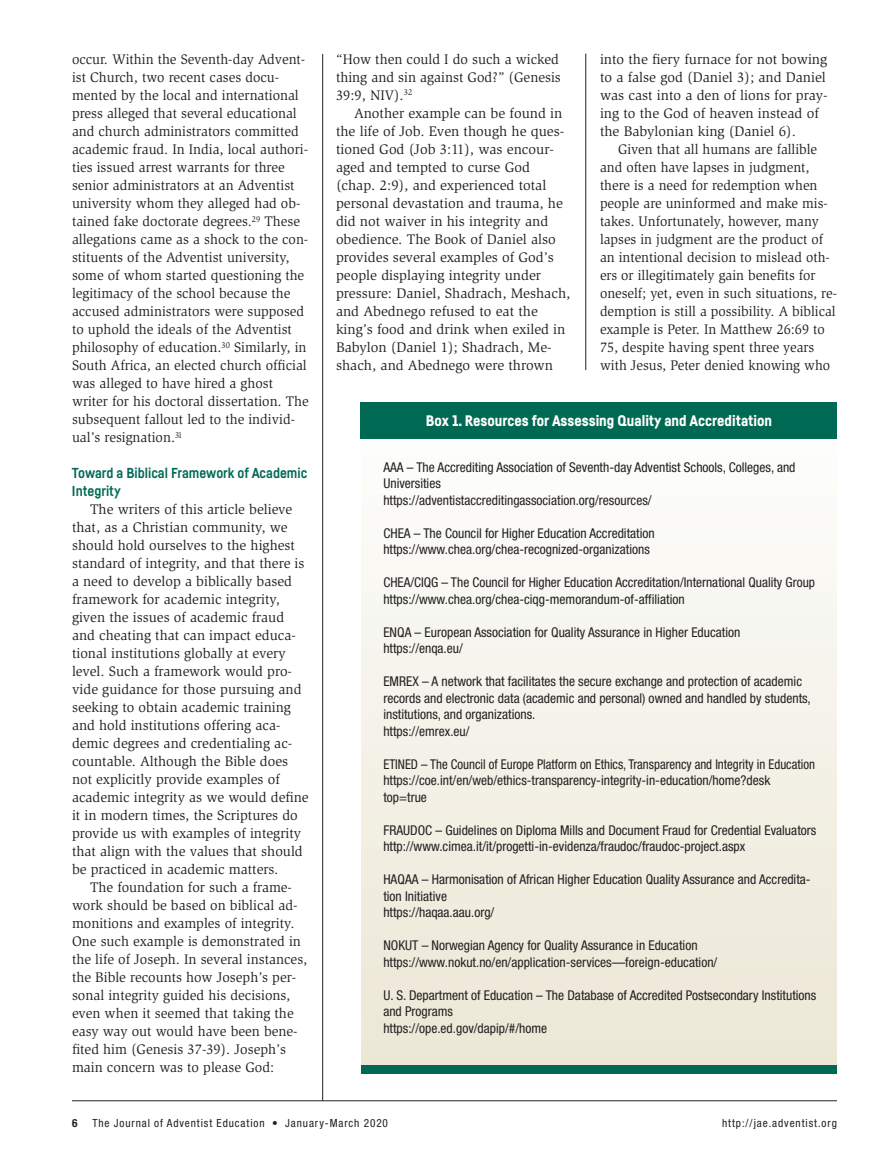
<style>
.page{position:relative;width:891px;height:1161px;background:#fff}
.page>*{position:absolute;margin:0;border:0;box-sizing:border-box;transform-origin:0 0}
.t1{font:900 15px "Fabrikat";color:#fff}
.t2{font:14.25px/18px "Slimbach Std";color:#231f20}
.t3{font:14.25px/18px "Slimbach Std";color:#231f20;scale:.96 1}
.t4{font:700 14.25px/18px "Fabrikat";color:#006954}
.t5{font:condensed 13.5px/16.5px "Helvetica Neue";color:#231f20}
.t6{font:condensed 13.5px/16.5px "Helvetica Neue";color:#231f20;scale:.95 1}
.t7{font:condensed 11.25px "Helvetica Neue";letter-spacing:.08em;color:#231f20}
.t8{font:700 condensed 11.25px "Helvetica Neue";color:#231f20}
</style>
<div class="page">
<hr style="left:322px;top:54px;width:1px;height:1047px;background:#231f20">
<hr style="left:586px;top:54px;width:1px;height:316px;background:#231f20">
<hr style="left:72px;top:1101px;width:765px;height:1px;background:#231f20">
<div style="left:361px;top:403px;width:476px;height:670px;background:linear-gradient(to bottom,#fefefe,#ebe6d4)"></div>
<div style="left:360px;top:403px;width:477px;height:36px;background:#006954"></div>
<div style="left:361px;top:1065px;width:476px;height:9px;background:#006954"></div>
<p class="t2" style="left:72px;top:52px;width:238px">occur. Within the Seventh-day Advent&shy;ist Church, two recent cases docu&shy;mented by the local and international press alleged that several educational and church administrators committed academic fraud. In India, local authori&shy;ties issued arrest warrants for three senior administrators at an Adventist university whom they alleged had ob&shy;tained fake doctorate degrees.<sup>29</sup> These allegations came as a shock to the con&shy;stituents of the Adventist university, some of whom started questioning the legitimacy of the school because the accused administrators were supposed to uphold the ideals of the Adventist philosophy of education.<sup>30</sup> Similarly, in South Africa, an elected church official was alleged to have hired a ghost writer for his doctoral dissertation. The subsequent fallout led to the individ&shy;ual’s resignation.<sup>31</sup></p>
<p class="t4" style="left:72px;top:465px;width:237px">Toward a Biblical Framework of Academic<br>Integrity</p>
<p class="t2" style="left:72px;top:502px;width:238px;text-indent:18px">The writers of this article believe that, as a Christian community, we should hold ourselves to the highest standard of integrity, and that there is a need to develop a biblically based framework for academic integrity, given the issues of academic fraud and cheating that can impact educa&shy;tional institutions globally at every level. Such a framework would pro&shy;vide guidance for those pursuing and seeking to obtain academic training and hold institutions offering aca&shy;demic degrees and credentialing ac&shy;countable. Although the Bible does not explicitly provide examples of academic integrity as we would define it in modern times, the Scriptures do provide us with examples of integrity that align with the values that should be practiced in academic matters.</p>
<p class="t2" style="left:72px;top:880px;width:237px;text-indent:18px">The foundation for such a frame&shy;work should be based on biblical ad&shy;monitions and examples of integrity.<br>One such example is demonstrated in the life of Joseph. In several instances, the Bible recounts how Joseph’s per&shy;sonal integrity guided his decisions, even when it seemed that taking the easy way out would have been bene&shy;fited him (Genesis 37-39). Joseph’s main concern was to please God:</p>
<p class="t2" style="left:336px;top:51px;width:226px">“How then could I do such a wicked thing and sin against God?” (Genesis<br>39:9, NIV).<sup>32</sup></p>
<p class="t2" style="left:336px;top:105px;width:236px;text-indent:18px">Another example can be found in the life of Job. Even though he ques&shy;tioned God (Job 3:11), was encour&shy;aged and tempted to curse God (chap. 2:9), and experienced total personal devastation and trauma, he did not waiver in his integrity and obedience. The Book of Daniel also provides several examples of God’s people displaying integrity under pressure: Daniel, Shadrach, Meshach, and Abednego refused to eat the king’s food and drink when exiled in Babylon (Daniel 1); Shadrach, Me&shy;shach, and Abednego were thrown</p>
<p class="t2" style="left:600px;top:51px;width:229px">into the fiery furnace for not bowing to a false god (Daniel 3); and Daniel was cast into a den of lions for pray&shy;ing to the God of heaven instead of the Babylonian king (Daniel 6).</p>
<p class="t3" style="left:600px;top:141px;width:248px;text-indent:18px">Given that all humans are fallible and often have lapses in judgment, there is a need for redemption when people are uninformed and make mis&shy;takes. Unfortunately, however, many lapses in judgment are the product of an intentional decision to mislead oth&shy;ers or illegitimately gain benefits for oneself; yet, even in such situations, re&shy;demption is still a possibility. A biblical example is Peter. In Matthew 26:69 to 75, despite having spent three years with Jesus, Peter denied knowing who</p>
<p class="t1" style="left:426px;top:415px;width:348px">Box 1. Resources for Assessing Quality and Accreditation</p>
<p class="t5" style="left:383px;top:460px;width:414px">AAA – The Accrediting Association of Seventh-day Adventist Schools, Colleges, and<br>Universities<br>https://adventistaccreditingassociation.org/resources/</p>
<p class="t5" style="left:383px;top:526px;width:273px">CHEA – The Council for Higher Education Accreditation</p>
<p class="t5" style="left:383px;top:542px;width:268px">https://www.chea.org/chea-recognized-organizations</p>
<p class="t5" style="left:383px;top:575px;width:433px">CHEA/CIQG – The Council for Higher Education Accreditation/International Quality Group https://www.chea.org/chea-ciqg-memorandum-of-affiliation</p>
<p class="t5" style="left:383px;top:625px;width:359px">ENQA – European Association for Quality Assurance in Higher Education https://enqa.eu/</p>
<p class="t5" style="left:383px;top:674px;width:429px">EMREX – A network that facilitates the secure exchange and protection of academic records and electronic data (academic and personal) owned and handled by students, institutions, and organizations.<br>https://emrex.eu/</p>
<p class="t6" style="left:383px;top:757px;width:456px">ETINED – The Council of Europe Platform on Ethics, Transparency and Integrity in Education https://coe.int/en/web/ethics-transparency-integrity-in-education/home?desk top=true</p>
<p class="t5" style="left:383px;top:823px;width:434px">FRAUDOC – Guidelines on Diploma Mills and Document Fraud for Credential Evaluators http://www.cimea.it/it/progetti-in-evidenza/fraudoc/fraudoc-project.aspx</p>
<p class="t5" style="left:383px;top:872px;width:429px">HAQAA – Harmonisation of African Higher Education Quality Assurance and Accredita&shy;tion Initiative</p>
<p class="t5" style="left:383px;top:905px;width:112px">https://haqaa.aau.org/</p>
<p class="t5" style="left:383px;top:938px;width:316px">NOKUT – Norwegian Agency for Quality Assurance in Education</p>
<p class="t5" style="left:383px;top:955px;width:336px">https://www.nokut.no/en/application-services—foreign-education/</p>
<p class="t5" style="left:383px;top:988px;width:434px">U. S. Department of Education – The Database of Accredited Postsecondary Institutions and Programs<br>https://ope.ed.gov/dapip/#/home</p>
<p class="t8" style="left:72px;top:1119px;width:7px">6</p>
<p class="t7" style="left:92px;top:1119px;width:297px">The Journal of Adventist Education • January-March 2020</p>
<p class="t7" style="left:722px;top:1119px;width:116px">http://jae.adventist.org</p>
</div>
